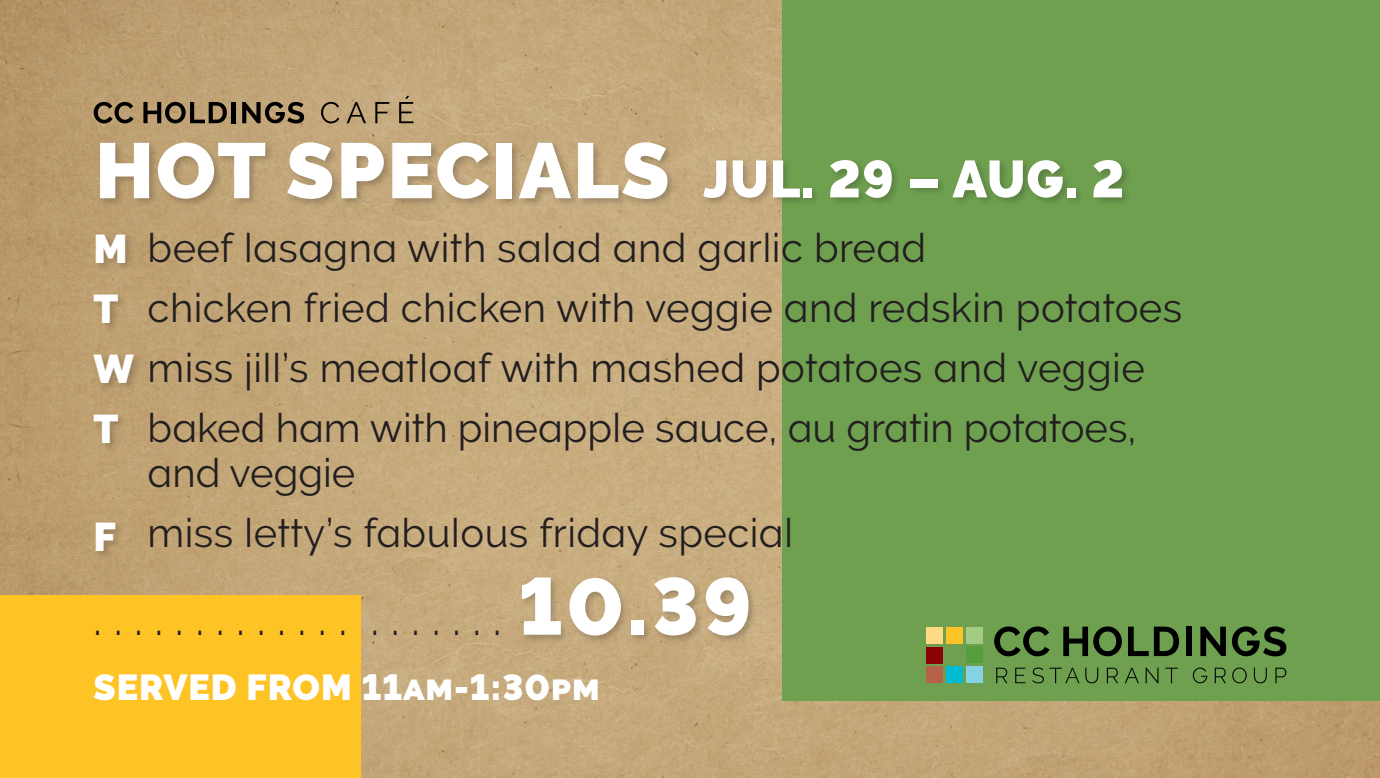
<style>
.page{position:relative;width:1380px;height:778px;background:#fff}
.page>*{position:absolute;margin:0;border:0;box-sizing:border-box;transform-origin:0 0}
.t1{font:900 80px "Raleway";color:#fff}
.t2{font:900 52px "Raleway";letter-spacing:.02em;color:#fff}
.t3{font:44px "Raleway";color:#231f20}
.t4{font:40px/45.6px "Raleway";letter-spacing:.01em;color:#231f20}
.t5{font:900 40px "Raleway";color:#fff}
.t6{font:900 40px "Raleway";color:#fff;scale:.88 1}
.t7{font:900 36px "Raleway";letter-spacing:.025em;color:#fff}
.s1{font-size:78px}
</style>
<div class="page">
<img style="left:0;top:0;width:1380px;height:778px">
<div style="left:0;top:595px;width:360px;height:183px;background:#fec425"></div>
<div style="left:782px;top:0;width:598px;height:700px;background:#6ea04f"></div>
<div style="left:98px;top:140px;width:579px;height:68px;background:#231f20;opacity:.25"></div>
<svg style="left:321px;top:102px;width:18px;height:21px"></svg>
<svg style="left:346px;top:102px;width:20px;height:21px"></svg>
<svg style="left:375px;top:102px;width:14px;height:21px"></svg>
<svg style="left:399px;top:96px;width:14px;height:27px"></svg>
<svg style="left:94px;top:102px;width:39px;height:21px"></svg>
<svg style="left:143px;top:102px;width:84px;height:21px;background:#6c5c42"></svg>
<hr style="left:232px;top:102px;width:4px;height:21px;background:#000">
<svg style="left:242px;top:102px;width:62px;height:21px"></svg>
<div style="left:701px;top:157px;width:430px;height:50px;background:#231f20;opacity:.25"></div>
<div style="left:519px;top:574px;width:239px;height:71px;background:#231f20;opacity:.25"></div>
<svg style="left:994px;top:626px;width:55px;height:30px"></svg>
<svg style="left:1063px;top:626px;width:59px;height:30px"></svg>
<svg style="left:1128px;top:626px;width:51px;height:30px"></svg>
<div style="left:1186px;top:626px;width:5px;height:30px;background:#000"></div>
<svg style="left:1200px;top:626px;width:25px;height:30px"></svg>
<svg style="left:1232px;top:626px;width:54px;height:30px"></svg>
<svg style="left:996px;top:667px;width:11px;height:16px"></svg>
<svg style="left:1015px;top:667px;width:10px;height:16px"></svg>
<svg style="left:1032px;top:667px;width:47px;height:16px"></svg>
<svg style="left:1085px;top:667px;width:13px;height:16px"></svg>
<svg style="left:1106px;top:667px;width:12px;height:16px"></svg>
<svg style="left:1125px;top:667px;width:14px;height:16px"></svg>
<svg style="left:1145px;top:667px;width:13px;height:16px"></svg>
<svg style="left:1165px;top:667px;width:12px;height:16px"></svg>
<svg style="left:1192px;top:667px;width:15px;height:16px"></svg>
<svg style="left:1214px;top:667px;width:12px;height:16px"></svg>
<svg style="left:1232px;top:667px;width:14px;height:16px"></svg>
<svg style="left:1253px;top:667px;width:13px;height:16px"></svg>
<svg style="left:1275px;top:667px;width:11px;height:16px"></svg>
<div style="left:926px;top:646px;width:17px;height:17px;background:#8b0304"></div>
<div style="left:946px;top:626px;width:17px;height:17px;background:#fec427"></div>
<div style="left:926px;top:626px;width:17px;height:17px;background:#ffd984"></div>
<div style="left:966px;top:626px;width:16px;height:17px;background:#a3cb84"></div>
<div style="left:946px;top:666px;width:17px;height:17px;background:#00bcd3"></div>
<div style="left:926px;top:666px;width:17px;height:17px;background:#b6624b"></div>
<div style="left:966px;top:666px;width:16px;height:17px;background:#85d3e2"></div>
<div style="left:965px;top:646px;width:17px;height:17px;background:#569d3d"></div>
<div style="left:92px;top:231px;width:51px;height:329px;background:#231f20;opacity:.25"></div>
<p class="t2" style="left:95px;top:149px;width:1030px"><span class="s1">HOT SPECIALS</span> JUL. 29 – AUG. 2</p>
<p class="t5" style="left:94px;top:225px;width:36px">M</p>
<p class="t5" style="left:94px;top:285px;width:26px">T</p>
<p class="t6" style="left:94px;top:345px;width:47px">W</p>
<p class="t5" style="left:94px;top:405px;width:26px">T</p>
<p class="t5" style="left:94px;top:513px;width:24px">F</p>
<p class="t4" style="left:148px;top:224px;width:780px">beef lasagna with salad and garlic bread</p>
<p class="t4" style="left:148px;top:284px;width:1036px">chicken fried chicken with veggie and redskin potatoes</p>
<p class="t4" style="left:148px;top:344px;width:998px">miss jill’s meatloaf with mashed potatoes and veggie</p>
<p class="t4" style="left:148px;top:404px;width:990px">baked ham with pineapple sauce, au gratin potatoes, and veggie</p>
<p class="t4" style="left:148px;top:510px;width:647px">miss letty’s fabulous friday special</p>
<p class="t3" style="left:94px;top:593px;width:409px">. . . . . . . . . . . . . . . . . . . .</p>
<p class="t1" style="left:518px;top:560px;width:234px">10.39</p>
<p class="t7" style="left:94px;top:666px;width:507px">SERVED FROM 11am-1:30pm</p>
</div>
